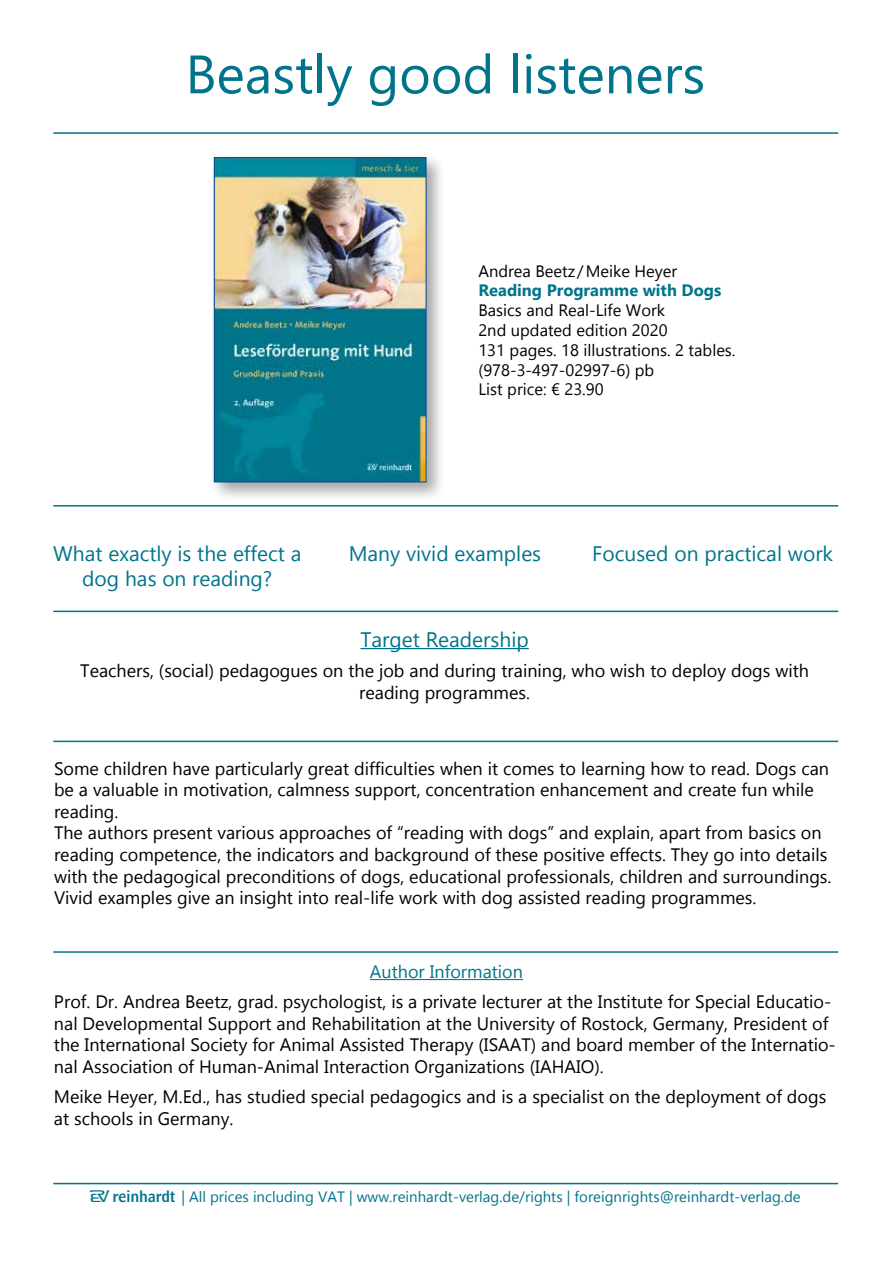
<style>
.page{position:relative;width:893px;height:1263px;background:#fff}
.page>*{position:absolute;margin:0;border:0;box-sizing:border-box;transform-origin:0 0}
.t1{font:54px "Gadugi";color:#00748b}
.t2{font:21px/25.2px "Gadugi";color:#00748b;text-align:center}
.t3{font:18px/21.6px "Gadugi";color:#000}
.t4{font:18px "Gadugi";color:#00748b}
.t5{font:16.5px/19.8px "Gadugi";color:#000}
.t6{font:700 16.5px "Gadugi";color:#00748b}
.t7{font:15px "Gadugi";color:#00748b}
.s1{font-family:"Reinhardt";font-size:24px}
</style>
<div class="page">
<hr style="left:53px;top:1183px;width:785px;height:1px;background:#00748b">
<hr style="left:53px;top:505px;width:785px;height:1px;background:#00748b">
<hr style="left:53px;top:741px;width:785px;height:1px;background:#00748b">
<hr style="left:53px;top:951px;width:785px;height:2px;background:#00748b">
<hr style="left:370px;top:979px;width:153px;height:1px;background:#00748b">
<hr style="left:53px;top:611px;width:785px;height:1px;background:#00748b">
<hr style="left:360px;top:648px;width:169px;height:1px;background:#00748b">
<div style="left:210px;top:153px;width:236px;height:349px;background:#000;opacity:.35"></div>
<img style="left:216px;top:159px;width:208px;height:321px">
<div style="left:214px;top:157px;width:212px;height:325px;border:1px solid #004b9b"></div>
<hr style="left:53px;top:132px;width:785px;height:2px;background:#00748b">
<h1 class="t1" style="left:186px;top:42px;width:521px">Beastly good listeners</h1>
<p class="t5" style="left:478px;top:261px;width:200px">Andrea Beetz /Meike Heyer</p>
<p class="t6" style="left:478px;top:281px;width:244px">Reading Programme with Dogs</p>
<p class="t5" style="left:478px;top:300px;width:259px">Basics and Real-Life Work<br>2nd updated edition 2020<br>131 pages. 18 illustrations. 2 tables. (978-3-497-02997-6) pb<br>List price: € 23.90</p>
<p class="t2" style="left:53px;top:540px;width:250px">What exactly is the effect a dog has on reading?</p>
<p class="t2" style="left:349px;top:540px;width:194px">Many vivid examples</p>
<p class="t2" style="left:592px;top:540px;width:242px">Focused on practical work</p>
<p class="t2" style="left:360px;top:627px;width:170px">Target Readership</p>
<p class="t3" style="left:80px;top:660px;width:730px;text-align:center">Teachers, (social) pedagogues on the job and during training, who wish to deploy dogs with reading programmes.</p>
<p class="t3" style="left:54px;top:757px;width:779px">Some children have particularly great difficulties when it comes to learning how to read. Dogs can be a valuable in motivation, calmness support, concentration enhancement and create fun while reading.<br>The authors present various approaches of “reading with dogs” and explain, apart from basics on reading competence, the indicators and background of these positive effects. They go into details with the pedagogical preconditions of dogs, educational professionals, children and surroundings.<br>Vivid examples give an insight into real-life work with dog assisted reading programmes.</p>
<p class="t4" style="left:370px;top:961px;width:155px">Author Information</p>
<p class="t3" style="left:54px;top:991px;width:783px">Prof. Dr. Andrea Beetz, grad. psychologist, is a private lecturer at the Institute for Special Educatio&shy;nal Developmental Support and Rehabilitation at the University of Rostock, Germany, President of the International Society for Animal Assisted Therapy (ISAAT) and board member of the Internatio&shy;nal Association of Human-Animal Interaction Organizations (IAHAIO).</p>
<p class="t3" style="left:54px;top:1086px;width:774px">Meike Heyer, M.Ed., has studied special pedagogics and is a specialist on the deployment of dogs at schools in Germany.</p>
<p class="t7" style="left:91px;top:1188px;width:711px"><span class="s1">bc</span> | All prices including VAT | www.reinhardt-verlag.de/rights | foreignrights@reinhardt-verlag.de</p>
</div>
